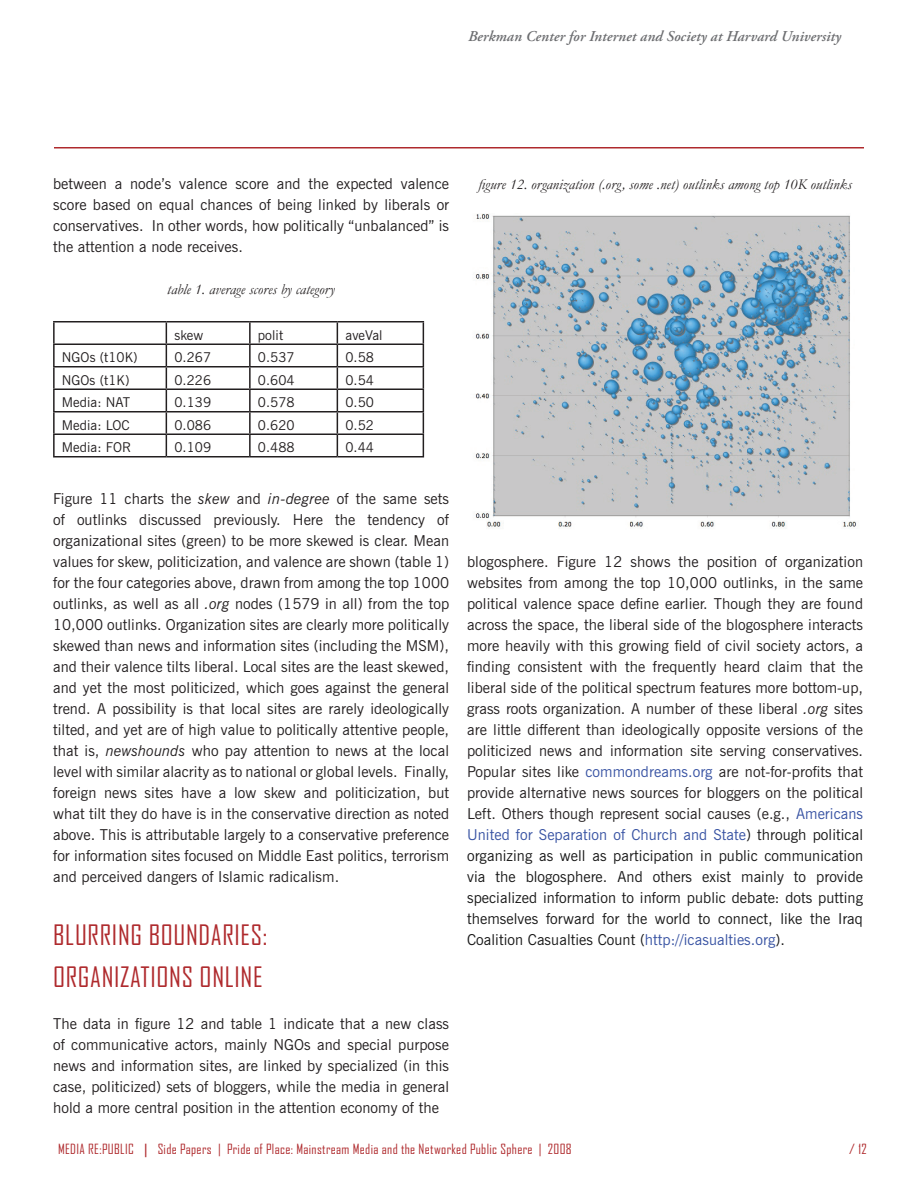
<style>
.page{position:relative;width:918px;height:1188px;background:#fff}
.page>*{position:absolute;margin:0;border:0;box-sizing:border-box;transform-origin:0 0}
.t1{font:27px/42px "Agency FB";letter-spacing:.025em;color:#af2a2d}
.t2{font:15px/21px "News Gothic BT";letter-spacing:.005em;color:#231f20;text-align:justify}
.t3{font:italic 15px "Garamond";letter-spacing:.005em;color:#231f20}
.t4{font:italic 600 15px "Adobe Garamond Pro";letter-spacing:.005em;color:#6c6d70}
.t5{font:13.5px "News Gothic BT";letter-spacing:.005em;color:#231f20}
.t6{font:13.5px "Agency FB";letter-spacing:.025em;color:#af2a2d}
.s1{font-style:italic}
.s2{color:#3853a3}
.s3{color:#181818}
.s4{font-family:"News Gothic BT";font-weight:700}
</style>
<div class="page">
<img style="left:475px;top:214px;width:381px;height:315px">
<hr style="left:53px;top:321px;width:113px;height:1px;background:#231f20">
<hr style="left:53px;top:322px;width:2px;height:22px;background:#231f20">
<hr style="left:166px;top:321px;width:84px;height:1px;background:#231f20">
<hr style="left:250px;top:321px;width:87px;height:1px;background:#231f20">
<hr style="left:249px;top:322px;width:2px;height:22px;background:#231f20">
<hr style="left:337px;top:321px;width:87px;height:1px;background:#231f20">
<hr style="left:53px;top:344px;width:113px;height:1px;background:#231f20">
<hr style="left:53px;top:345px;width:2px;height:21px;background:#231f20">
<hr style="left:166px;top:344px;width:84px;height:1px;background:#231f20">
<hr style="left:250px;top:344px;width:87px;height:1px;background:#231f20">
<hr style="left:249px;top:345px;width:2px;height:21px;background:#231f20">
<hr style="left:337px;top:344px;width:87px;height:1px;background:#231f20">
<hr style="left:53px;top:366px;width:113px;height:2px;background:#231f20">
<hr style="left:53px;top:368px;width:2px;height:20px;background:#231f20">
<hr style="left:166px;top:366px;width:84px;height:2px;background:#231f20">
<hr style="left:250px;top:366px;width:87px;height:2px;background:#231f20">
<hr style="left:249px;top:368px;width:2px;height:20px;background:#231f20">
<hr style="left:337px;top:366px;width:87px;height:2px;background:#231f20">
<hr style="left:53px;top:388px;width:113px;height:2px;background:#231f20">
<hr style="left:53px;top:390px;width:2px;height:21px;background:#231f20">
<hr style="left:166px;top:388px;width:84px;height:2px;background:#231f20">
<hr style="left:250px;top:388px;width:87px;height:2px;background:#231f20">
<hr style="left:249px;top:390px;width:2px;height:21px;background:#231f20">
<hr style="left:337px;top:388px;width:87px;height:2px;background:#231f20">
<hr style="left:53px;top:411px;width:113px;height:1px;background:#231f20">
<hr style="left:53px;top:412px;width:2px;height:22px;background:#231f20">
<hr style="left:166px;top:411px;width:84px;height:1px;background:#231f20">
<hr style="left:250px;top:411px;width:87px;height:1px;background:#231f20">
<hr style="left:249px;top:412px;width:2px;height:22px;background:#231f20">
<hr style="left:337px;top:411px;width:87px;height:1px;background:#231f20">
<hr style="left:53px;top:434px;width:113px;height:1px;background:#231f20">
<hr style="left:53px;top:435px;width:2px;height:21px;background:#231f20">
<hr style="left:166px;top:434px;width:84px;height:1px;background:#231f20">
<svg style="left:166px;top:322px;width:1px;height:134px"></svg>
<hr style="left:250px;top:434px;width:87px;height:1px;background:#231f20">
<hr style="left:249px;top:435px;width:2px;height:21px;background:#231f20">
<hr style="left:337px;top:434px;width:87px;height:1px;background:#231f20">
<svg style="left:337px;top:322px;width:1px;height:134px"></svg>
<svg style="left:423px;top:322px;width:1px;height:134px"></svg>
<hr style="left:53px;top:456px;width:113px;height:2px;background:#231f20">
<hr style="left:166px;top:456px;width:84px;height:2px;background:#231f20">
<hr style="left:250px;top:456px;width:87px;height:2px;background:#231f20">
<hr style="left:337px;top:456px;width:87px;height:2px;background:#231f20">
<hr style="left:54px;top:147px;width:810px;height:1px;background:#af2a2d">
<p class="t4" style="left:468px;top:27px;width:375px">Berkman Center for Internet and Society at Harvard University</p>
<p class="t2" style="left:53px;top:173px;width:398px">between a node’s valence score and the expected valence score based on equal chances of being linked by liberals or conservatives. In other words, how politically “unbalanced” is the attention a node receives.</p>
<p class="t3" style="left:167px;top:280px;width:169px">table 1. average scores by category</p>
<p class="t5" style="left:174px;top:327px;width:30px">skew</p>
<p class="t5" style="left:258px;top:327px;width:27px">polit</p>
<p class="t5" style="left:345px;top:327px;width:39px">aveVal</p>
<p class="t5" style="left:62px;top:349px;width:77px">NGOs (t10K)</p>
<p class="t5" style="left:174px;top:349px;width:38px">0.267</p>
<p class="t5" style="left:258px;top:349px;width:38px">0.537</p>
<p class="t5" style="left:345px;top:349px;width:30px">0.58</p>
<p class="t5" style="left:62px;top:372px;width:69px">NGOs (t1K)</p>
<p class="t5" style="left:174px;top:372px;width:38px">0.226</p>
<p class="t5" style="left:258px;top:372px;width:38px">0.604</p>
<p class="t5" style="left:345px;top:372px;width:30px">0.54</p>
<p class="t5" style="left:62px;top:394px;width:70px">Media: NAT</p>
<p class="t5" style="left:174px;top:394px;width:38px">0.139</p>
<p class="t5" style="left:258px;top:394px;width:38px">0.578</p>
<p class="t5" style="left:345px;top:394px;width:30px">0.50</p>
<p class="t5" style="left:62px;top:417px;width:69px">Media: LOC</p>
<p class="t5" style="left:174px;top:417px;width:38px">0.086</p>
<p class="t5" style="left:258px;top:417px;width:38px">0.620</p>
<p class="t5" style="left:345px;top:417px;width:30px">0.52</p>
<p class="t5" style="left:62px;top:439px;width:71px">Media: FOR</p>
<p class="t5" style="left:174px;top:439px;width:38px">0.109</p>
<p class="t5" style="left:258px;top:439px;width:38px">0.488</p>
<p class="t5" style="left:345px;top:439px;width:30px">0.44</p>
<p class="t2" style="left:53px;top:488px;width:398px">Figure 11 charts the <span class="s1">skew</span> and <span class="s1">in-degree</span> of the same sets of outlinks discussed previously. Here the tendency of organizational sites (green) to be more skewed is clear. Mean values for skew, politicization, and valence are shown (table 1) for the four categories above, drawn from among the top 1000 outlinks, as well as all <span class="s1">.org</span> nodes (1579 in all) from the top 10,000 outlinks. Organization sites are clearly more politically skewed than news and information sites (including the MSM), and their valence tilts liberal. Local sites are the least skewed, and yet the most politicized, which goes against the general trend. A possibility is that local sites are rarely ideologically tilted, and yet are of high value to politically attentive people, that is, <span class="s1">newshounds</span> who pay attention to news at the local level with similar alacrity as to national or global levels. Finally, foreign news sites have a low skew and politicization, but what tilt they do have is in the conservative direction as noted above. This is attributable largely to a conservative preference for information sites focused on Middle East politics, terrorism and perceived dangers of Islamic radicalism.</p>
<h1 class="t1" style="left:53px;top:914px;width:216px">Blurring boundaries: organizations online</h1>
<p class="t2" style="left:53px;top:1013px;width:398px">The data in figure 12 and table 1 indicate that a new class of communicative actors, mainly NGOs and special purpose news and information sites, are linked by specialized (in this case, politicized) sets of bloggers, while the media in general hold a more central position in the attention economy of the</p>
<p class="t3" style="left:478px;top:175px;width:375px">figure 12. organization (.org, some .net) outlinks among top 10K outlinks</p>
<p class="t2" style="left:467px;top:551px;width:398px">blogosphere. Figure 12 shows the position of organization websites from among the top 10,000 outlinks, in the same political valence space define earlier. Though they are found across the space, the liberal side of the blogosphere interacts more heavily with this growing field of civil society actors, a finding consistent with the frequently heard claim that the liberal side of the political spectrum features more bottom-up, grass roots organization. A number of these liberal <span class="s1">.org</span> sites are little different than ideologically opposite versions of the politicized news and information site serving conservatives.<br>Popular sites like <span class="s2">commondreams.org</span> are not-for-profits that provide alternative news sources for bloggers on the political Left. Others though represent social causes (e.g., <span class="s2">Americans United for Separation of Church and State</span><span class="s3">) through political organizing as well as participation in public communication via the blogosphere. And others exist mainly to provide specialized information to inform public debate: dots putting themselves forward for the world to connect, like the Iraq Coalition Casualties Count (</span><span class="s2">http://icasualties.org</span><span class="s3">).</span></p>
<p class="t6" style="left:58px;top:1142px;width:515px">media re:public <span class="s4">|</span> Side Papers | Pride of Place: Mainstream Media and the Networked Public Sphere | 2008</p>
<p class="t6" style="left:849px;top:1142px;width:19px">/ 12</p>
</div>
